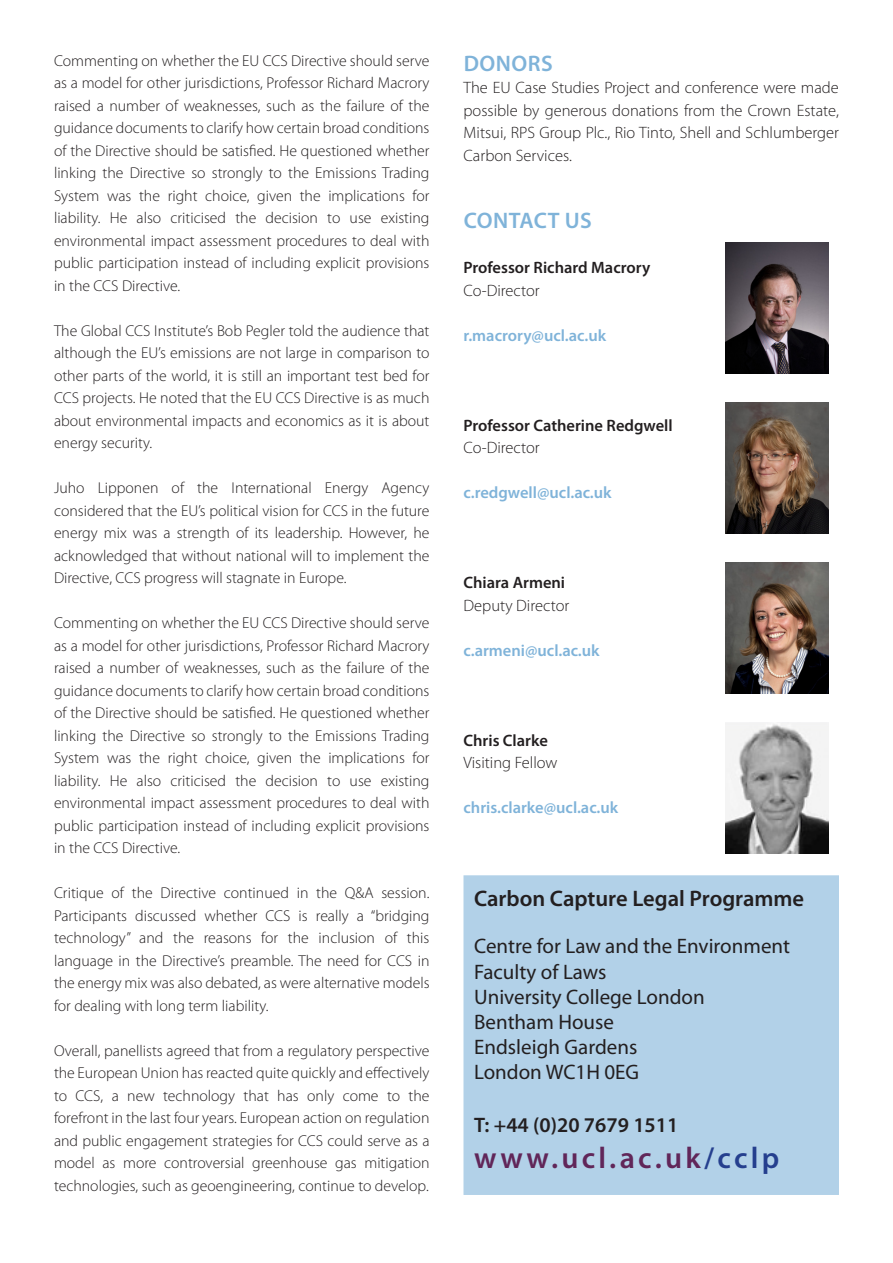
<style>
.page{position:relative;width:893px;height:1263px;background:#fff}
.page>*{position:absolute;margin:0;border:0;box-sizing:border-box;transform-origin:0 0}
.t1{font:600 30px "Myriad Pro";letter-spacing:.11em;color:#612659}
.t2{font:600 22.5px "Myriad Pro";color:#231f20}
.t3{font:600 22.5px "Myriad Pro";letter-spacing:.02em;color:#7fb3d9}
.t4{font:21px/25.2px "Myriad Pro";color:#231f20}
.t5{font:600 21px "Myriad Pro";color:#231f20}
.t6{font:300 16.5px/22.5px "Myriad Pro";color:#231f20;text-align:justify}
.t7{font:600 16.5px "Myriad Pro";color:#7fb3d9}
.t8{font:600 16.5px "Myriad Pro";color:#231f20}
.t9{font:300 15.75px/22.5px "Myriad Pro";color:#231f20;text-align:justify}
.s1{color:#253f8e}
</style>
<div class="page">
<div style="left:463px;top:875px;width:376px;height:320px;background:#b2d1e8;border:2px solid #b2d1e8"></div>
<img style="left:725px;top:242px;width:103px;height:131px">
<img style="left:725px;top:403px;width:103px;height:130px">
<img style="left:725px;top:563px;width:103px;height:130px">
<img style="left:725px;top:723px;width:103px;height:131px">
<p class="t9" style="left:54px;top:50px;width:377px">Commenting on whether the EU CCS Directive should serve as a model for other jurisdictions, Professor Richard Macrory raised a number of weaknesses, such as the failure of the guidance documents to clarify how certain broad conditions of the Directive should be satisfied. He questioned whether linking the Directive so strongly to the Emissions Trading System was the right choice, given the implications for liability. He also criticised the decision to use existing environmental impact assessment procedures to deal with public participation instead of including explicit provisions in the CCS Directive.</p>
<p class="t9" style="left:54px;top:320px;width:377px">The Global CCS Institute’s Bob Pegler told the audience that although the EU’s emissions are not large in comparison to other parts of the world, it is still an important test bed for CCS projects. He noted that the EU CCS Directive is as much about environmental impacts and economics as it is about energy security.</p>
<p class="t9" style="left:54px;top:477px;width:377px">Juho Lipponen of the International Energy Agency considered that the EU’s political vision for CCS in the future energy mix was a strength of its leadership. However, he acknowledged that without national will to implement the Directive, CCS progress will stagnate in Europe.</p>
<p class="t9" style="left:54px;top:612px;width:377px">Commenting on whether the EU CCS Directive should serve as a model for other jurisdictions, Professor Richard Macrory raised a number of weaknesses, such as the failure of the guidance documents to clarify how certain broad conditions of the Directive should be satisfied. He questioned whether linking the Directive so strongly to the Emissions Trading System was the right choice, given the implications for liability. He also criticised the decision to use existing environmental impact assessment procedures to deal with public participation instead of including explicit provisions in the CCS Directive.</p>
<p class="t9" style="left:54px;top:882px;width:377px">Critique of the Directive continued in the Q&amp;A session.<br>Participants discussed whether CCS is really a “bridging technology” and the reasons for the inclusion of this language in the Directive’s preamble. The need for CCS in the energy mix was also debated, as were alternative models for dealing with long term liability.</p>
<p class="t9" style="left:54px;top:1040px;width:377px">Overall, panellists agreed that from a regulatory perspective the European Union has reacted quite quickly and effectively to CCS, a new technology that has only come to the forefront in the last four years. European action on regulation and public engagement strategies for CCS could serve as a model as more controversial greenhouse gas mitigation technologies, such as geoengineering, continue to develop.</p>
<p class="t3" style="left:464px;top:49px;width:90px">DONORS</p>
<p class="t6" style="left:463px;top:77px;width:377px">The EU Case Studies Project and conference were made possible by generous donations from the Crown Estate, Mitsui, RPS Group Plc., Rio Tinto, Shell and Schlumberger Carbon Services.</p>
<p class="t3" style="left:464px;top:207px;width:130px">CONTACT US</p>
<p class="t8" style="left:463px;top:257px;width:188px">Professor Richard Macrory</p>
<p class="t6" style="left:463px;top:279px;width:78px">Co-Director</p>
<p class="t7" style="left:463px;top:325px;width:144px">r.macrory@ucl.ac.uk</p>
<p class="t8" style="left:463px;top:415px;width:211px">Professor Catherine Redgwell</p>
<p class="t6" style="left:463px;top:437px;width:78px">Co-Director</p>
<p class="t7" style="left:463px;top:482px;width:150px">c.redgwell@ucl.ac.uk</p>
<p class="t8" style="left:463px;top:572px;width:103px">Chiara Armeni</p>
<p class="t6" style="left:463px;top:594px;width:107px">Deputy Director</p>
<p class="t7" style="left:463px;top:640px;width:138px">c.armeni@ucl.ac.uk</p>
<p class="t8" style="left:463px;top:730px;width:86px">Chris Clarke</p>
<p class="t6" style="left:463px;top:752px;width:95px">Visiting Fellow</p>
<p class="t7" style="left:463px;top:797px;width:156px">chris.clarke@ucl.ac.uk</p>
<p class="t2" style="left:474px;top:884px;width:332px">Carbon Capture Legal Programme</p>
<p class="t4" style="left:474px;top:933px;width:317px">Centre for Law and the Environment<br>Faculty of Laws</p>
<p class="t4" style="left:474px;top:984px;width:232px">University College London</p>
<p class="t4" style="left:474px;top:1009px;width:141px">Bentham House</p>
<p class="t4" style="left:474px;top:1034px;width:165px">Endsleigh Gardens</p>
<p class="t4" style="left:474px;top:1059px;width:167px">London WC1H 0EG</p>
<p class="t5" style="left:474px;top:1111px;width:206px">T: +44 (0)20 7679 1511</p>
<p class="t1" style="left:474px;top:1138px;width:307px">www.ucl.ac.uk<span class="s1">/cclp</span></p>
</div>
